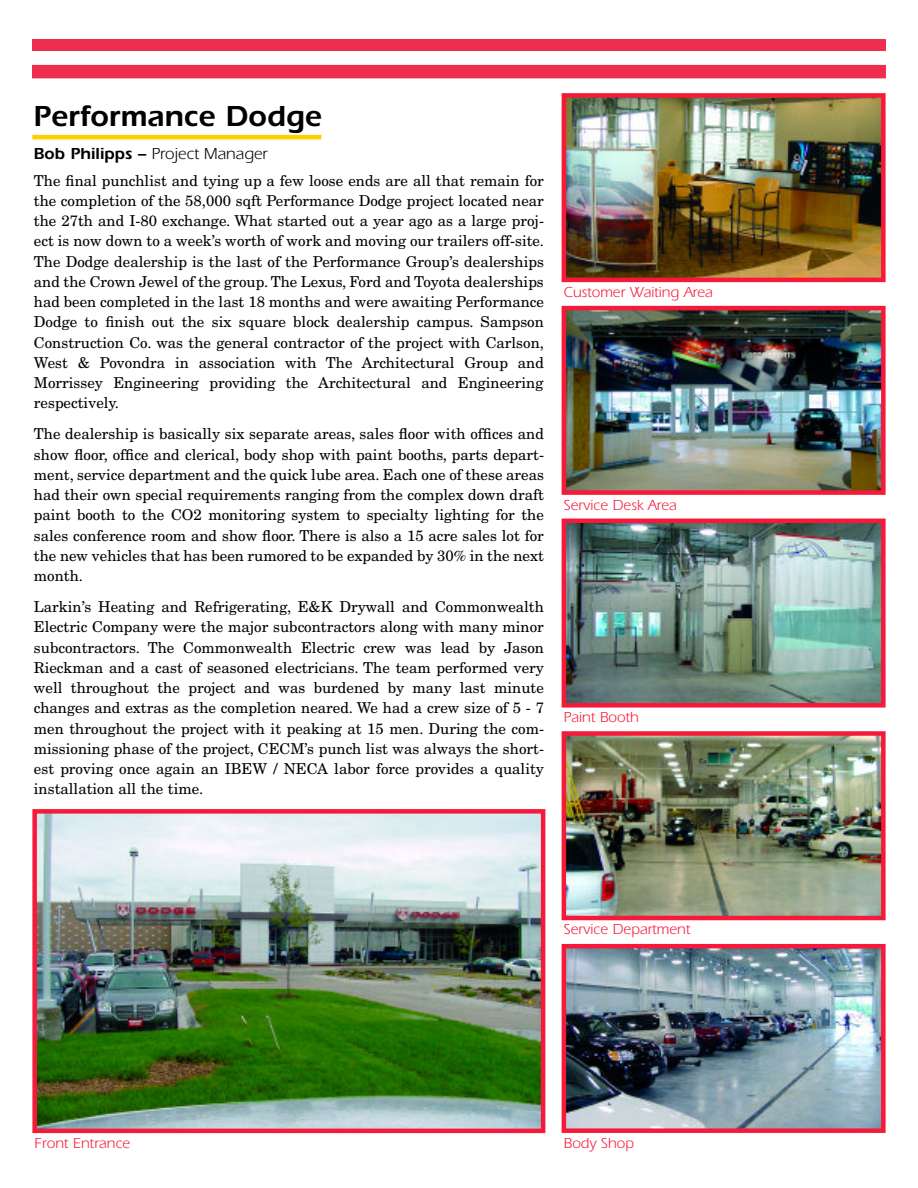
<style>
.page{position:relative;width:918px;height:1188px;background:#fff}
.page>*{position:absolute;margin:0;border:0;box-sizing:border-box;transform-origin:0 0}
.t1{font:600 30px "Itc Eras";color:#000}
.t2{font:16.5px "Itc Eras";color:#000}
.t3{font:15px/20.2px "New Century Schlbk";color:#000;text-align:justify}
.t4{font:15px "Itc Eras";color:#f71939}
.s1{font-weight:600}
</style>
<div class="page">
<div style="left:32px;top:65px;width:854px;height:13px;background:#ee2e4e"></div>
<div style="left:32px;top:40px;width:854px;height:11px;background:#ee2e4e"></div>
<hr style="left:32px;top:135px;width:289px;height:4px;background:#ffcf00">
<img style="left:567px;top:524px;width:314px;height:179px">
<div style="left:562px;top:519px;width:324px;height:189px;border:4px solid #f71939"></div>
<img style="left:567px;top:98px;width:314px;height:179px">
<div style="left:562px;top:93px;width:324px;height:189px;border:4px solid #f71939"></div>
<img style="left:567px;top:949px;width:314px;height:179px">
<div style="left:562px;top:944px;width:324px;height:189px;border:4px solid #f71939"></div>
<img style="left:567px;top:736px;width:314px;height:179px">
<div style="left:562px;top:731px;width:324px;height:189px;border:4px solid #f71939"></div>
<img style="left:37px;top:814px;width:503px;height:314px">
<div style="left:32px;top:809px;width:513px;height:324px;border:4px solid #f71939"></div>
<img style="left:567px;top:311px;width:314px;height:179px">
<div style="left:562px;top:306px;width:324px;height:189px;border:4px solid #f71939"></div>
<h1 class="t1" style="left:34px;top:106px;width:290px">Performance Dodge</h1>
<p class="t2" style="left:34px;top:148px;width:236px"><span class="s1">Bob Philipps –</span> Project Manager</p>
<p class="t3" style="left:34px;top:172px;width:512px">The final punchlist and tying up a few loose ends are all that remain for the completion of the 58,000 sqft Performance Dodge project located near the 27th and I-80 exchange. What started out a year ago as a large proj&shy;ect is now down to a week’s worth of work and moving our trailers off-site.<br>The Dodge dealership is the last of the Performance Group’s dealerships and the Crown Jewel of the group. The Lexus, Ford and Toyota dealerships had been completed in the last 18 months and were awaiting Performance Dodge to finish out the six square block dealership campus. Sampson Construction Co. was the general contractor of the project with Carlson, West &amp; Povondra in association with The Architectural Group and Morrissey Engineering providing the Architectural and Engineering respectively.</p>
<p class="t3" style="left:34px;top:425px;width:512px">The dealership is basically six separate areas, sales floor with offices and show floor, office and clerical, body shop with paint booths, parts depart&shy;ment, service department and the quick lube area. Each one of these areas had their own special requirements ranging from the complex down draft paint booth to the CO2 monitoring system to specialty lighting for the sales conference room and show floor. There is also a 15 acre sales lot for the new vehicles that has been rumored to be expanded by 30% in the next month.</p>
<p class="t3" style="left:34px;top:598px;width:512px">Larkin’s Heating and Refrigerating, E&amp;K Drywall and Commonwealth Electric Company were the major subcontractors along with many minor subcontractors. The Commonwealth Electric crew was lead by Jason Rieckman and a cast of seasoned electricians. The team performed very well throughout the project and was burdened by many last minute changes and extras as the completion neared. We had a crew size of 5 - 7 men throughout the project with it peaking at 15 men. During the com&shy;missioning phase of the project, CECM’s punch list was always the short&shy;est proving once again an IBEW / NECA labor force provides a quality installation all the time.</p>
<p class="t4" style="left:564px;top:287px;width:150px">Customer Waiting Area</p>
<p class="t4" style="left:564px;top:500px;width:115px">Service Desk Area</p>
<p class="t4" style="left:564px;top:712px;width:77px">Paint Booth</p>
<p class="t4" style="left:564px;top:924px;width:128px">Service Department</p>
<p class="t4" style="left:35px;top:1138px;width:97px">Front Entrance</p>
<p class="t4" style="left:564px;top:1138px;width:72px">Body Shop</p>
</div>
